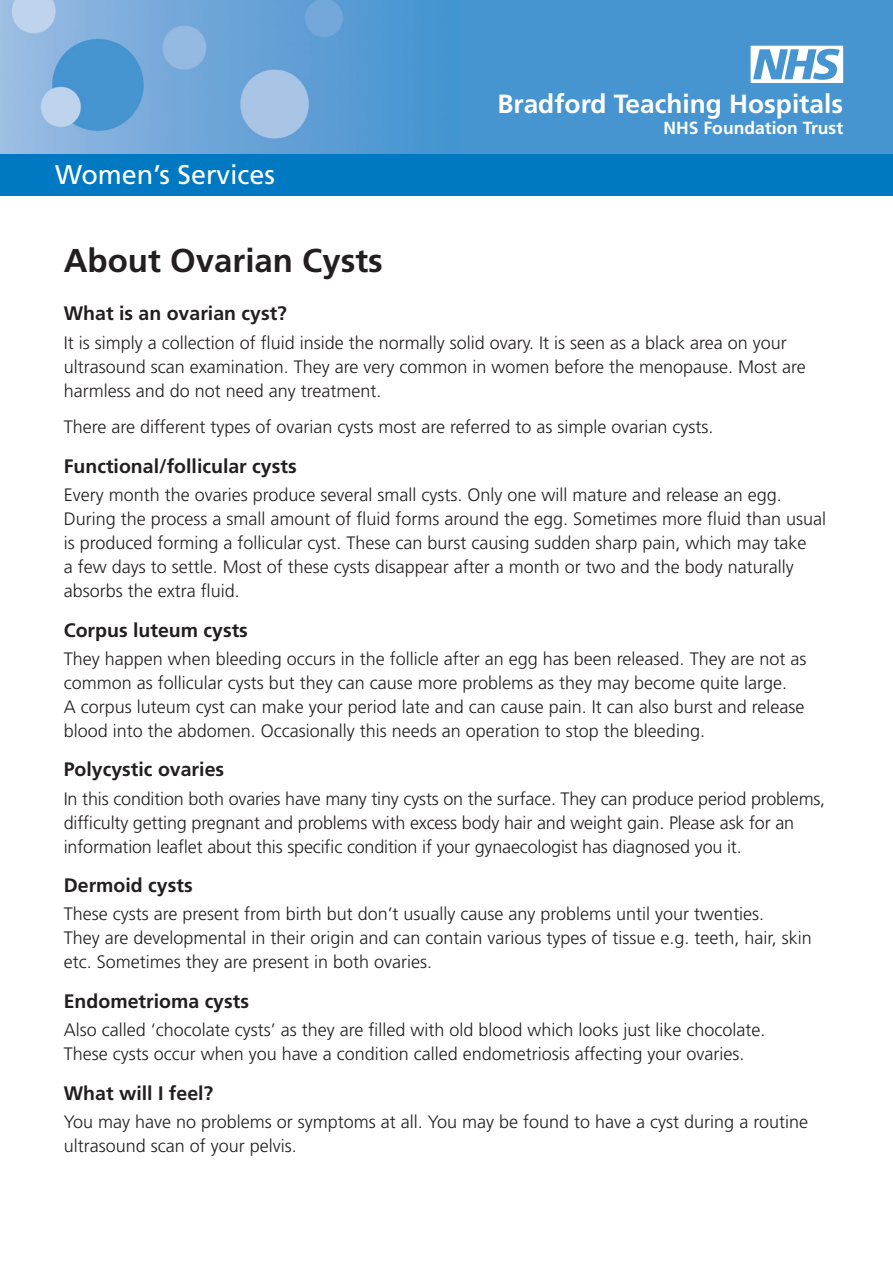
<style>
.page{position:relative;width:893px;height:1263px;background:#fff}
.page>*{position:absolute;margin:0;border:0;box-sizing:border-box;transform-origin:0 0}
.t1{font:700 33px "Frutiger";color:#231f20}
.t2{font:27px "Frutiger";color:#fff}
.t3{font:700 26.25px "Frutiger";color:#fff}
.t4{font:700 19.5px "Frutiger";color:#231f20}
.t5{font:300 18px/24px "Frutiger";color:#231f20}
.t6{font:700 17.55px "Frutiger";color:#fff}
</style>
<div class="page">
<img style="left:0;top:0;width:893px;height:154px">
<svg style="left:751px;top:46px;width:92px;height:37px"></svg>
<div style="left:0;top:154px;width:893px;height:42px;background:#0079c2"></div>
<h2 class="t2" style="left:55px;top:159px;width:221px">Women’s Services</h2>
<h3 class="t3" style="left:497px;top:88px;width:347px">Bradford Teaching Hospitals</h3>
<p class="t6" style="left:664px;top:118px;width:181px">NHS Foundation Trust</p>
<h1 class="t1" style="left:64px;top:241px;width:321px">About Ovarian Cysts</h1>
<p class="t4" style="left:64px;top:302px;width:225px">What is an ovarian cyst?</p>
<p class="t5" style="left:64px;top:330px;width:744px">It is simply a collection of fluid inside the normally solid ovary. It is seen as a black area on your ultrasound scan examination. They are very common in women before the menopause. Most are harmless and do not need any treatment.</p>
<p class="t5" style="left:64px;top:415px;width:651px">There are different types of ovarian cysts most are referred to as simple ovarian cysts.</p>
<p class="t4" style="left:64px;top:455px;width:234px">Functional/follicular cysts</p>
<p class="t5" style="left:64px;top:483px;width:764px">Every month the ovaries produce several small cysts. Only one will mature and release an egg.<br>During the process a small amount of fluid forms around the egg. Sometimes more fluid than usual is produced forming a follicular cyst. These can burst causing sudden sharp pain, which may take<br>a few days to settle. Most of these cysts disappear after a month or two and the body naturally absorbs the extra fluid.</p>
<p class="t4" style="left:64px;top:618px;width:186px">Corpus luteum cysts</p>
<p class="t5" style="left:64px;top:647px;width:744px">They happen when bleeding occurs in the follicle after an egg has been released. They are not as common as follicular cysts but they can cause more problems as they may become quite large.<br>A corpus luteum cyst can make your period late and can cause pain. It can also burst and release blood into the abdomen. Occasionally this needs an operation to stop the bleeding.</p>
<p class="t4" style="left:64px;top:758px;width:162px">Polycystic ovaries</p>
<p class="t5" style="left:64px;top:786px;width:763px">In this condition both ovaries have many tiny cysts on the surface. They can produce period problems, difficulty getting pregnant and problems with excess body hair and weight gain. Please ask for an information leaflet about this specific condition if your gynaecologist has diagnosed you it.</p>
<p class="t4" style="left:64px;top:874px;width:130px">Dermoid cysts</p>
<p class="t5" style="left:64px;top:902px;width:750px">These cysts are present from birth but don’t usually cause any problems until your twenties.<br>They are developmental in their origin and can contain various types of tissue e.g. teeth, hair, skin etc. Sometimes they are present in both ovaries.</p>
<p class="t4" style="left:64px;top:990px;width:187px">Endometrioma cysts</p>
<p class="t5" style="left:64px;top:1018px;width:703px">Also called ‘chocolate cysts’ as they are filled with old blood which looks just like chocolate.<br>These cysts occur when you have a condition called endometriosis affecting your ovaries.</p>
<p class="t4" style="left:64px;top:1081px;width:151px">What will I feel?</p>
<p class="t5" style="left:64px;top:1110px;width:746px">You may have no problems or symptoms at all. You may be found to have a cyst during a routine ultrasound scan of your pelvis.</p>
</div>
